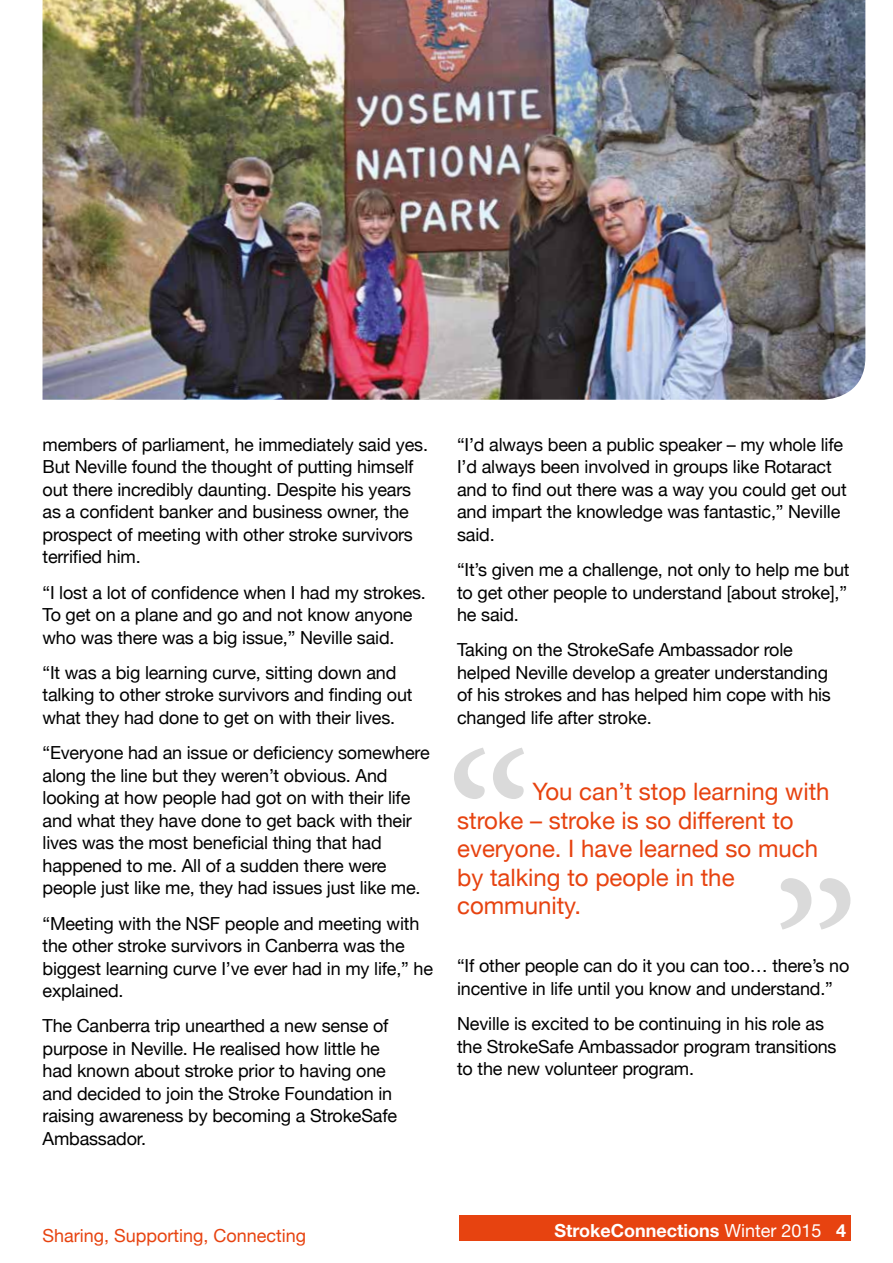
<style>
.page{position:relative;width:893px;height:1263px;background:#fff}
.page>*{position:absolute;margin:0;border:0;box-sizing:border-box;transform-origin:0 0}
.t1{font:24px/28.5px "Helvetica Neue";color:#e74310}
.t2{font:18px/22.5px "Helvetica Neue";letter-spacing:-.01em;color:#000}
.t3{font:18px "Helvetica Neue";color:#e74310}
.t4{font:700 18px "Helvetica Neue";color:#fff}
.s1{font-weight:400}
</style>
<div class="page">
<div style="left:459px;top:1215px;width:391px;height:26px;background:#e74310"></div>
<svg style="left:454px;top:747px;width:70px;height:52px"></svg>
<svg style="left:780px;top:878px;width:70px;height:51px"></svg>
<img style="left:43px;top:0;width:822px;height:400px">
<p class="t2" style="left:43px;top:434px;width:387px">members of parliament, he immediately said yes.<br>But Neville found the thought of putting himself out there incredibly daunting. Despite his years as a confident banker and business owner, the prospect of meeting with other stroke survivors terrified him.</p>
<p class="t2" style="left:43px;top:582px;width:385px">“I lost a lot of confidence when I had my strokes.<br>To get on a plane and go and not know anyone who was there was a big issue,” Neville said.</p>
<p class="t2" style="left:43px;top:662px;width:371px">“It was a big learning curve, sitting down and talking to other stroke survivors and finding out what they had done to get on with their lives.</p>
<p class="t2" style="left:43px;top:743px;width:389px">“Everyone had an issue or deficiency somewhere along the line but they weren’t obvious. And looking at how people had got on with their life and what they have done to get back with their lives was the most beneficial thing that had happened to me. All of a sudden there were people just like me, they had issues just like me.</p>
<p class="t2" style="left:43px;top:913px;width:392px">“Meeting with the NSF people and meeting with the other stroke survivors in Canberra was the biggest learning curve I’ve ever had in my life,” he explained.</p>
<p class="t2" style="left:43px;top:1016px;width:356px">The Canberra trip unearthed a new sense of purpose in Neville. He realised how little he had known about stroke prior to having one and decided to join the Stroke Foundation in raising awareness by becoming a StrokeSafe Ambassador.</p>
<p class="t2" style="left:457px;top:434px;width:391px">“I’d always been a public speaker – my whole life I’d always been involved in groups like Rotaract and to find out there was a way you could get out and impart the knowledge was fantastic,” Neville said.</p>
<p class="t2" style="left:457px;top:560px;width:394px">“It’s given me a challenge, not only to help me but to get other people to understand [about stroke],” he said.</p>
<p class="t2" style="left:457px;top:640px;width:375px">Taking on the StrokeSafe Ambassador role helped Neville develop a greater understanding of his strokes and has helped him cope with his changed life after stroke.</p>
<h1 class="t1" style="left:457px;top:779px;width:374px;text-indent:76px">You can’t stop learning with stroke – stroke is so different to everyone. I have learned so much by talking to people in the community.</h1>
<p class="t2" style="left:457px;top:956px;width:394px">“If other people can do it you can too… there’s no incentive in life until you know and understand.”</p>
<p class="t2" style="left:457px;top:1013px;width:381px">Neville is excited to be continuing in his role as the StrokeSafe Ambassador program transitions to the new volunteer program.</p>
<p class="t3" style="left:43px;top:1222px;width:265px">Sharing, Supporting, Connecting</p>
<p class="t4" style="left:554px;top:1216px;width:293px">StrokeConnections <span class="s1">Winter 2015</span> 4</p>
</div>
